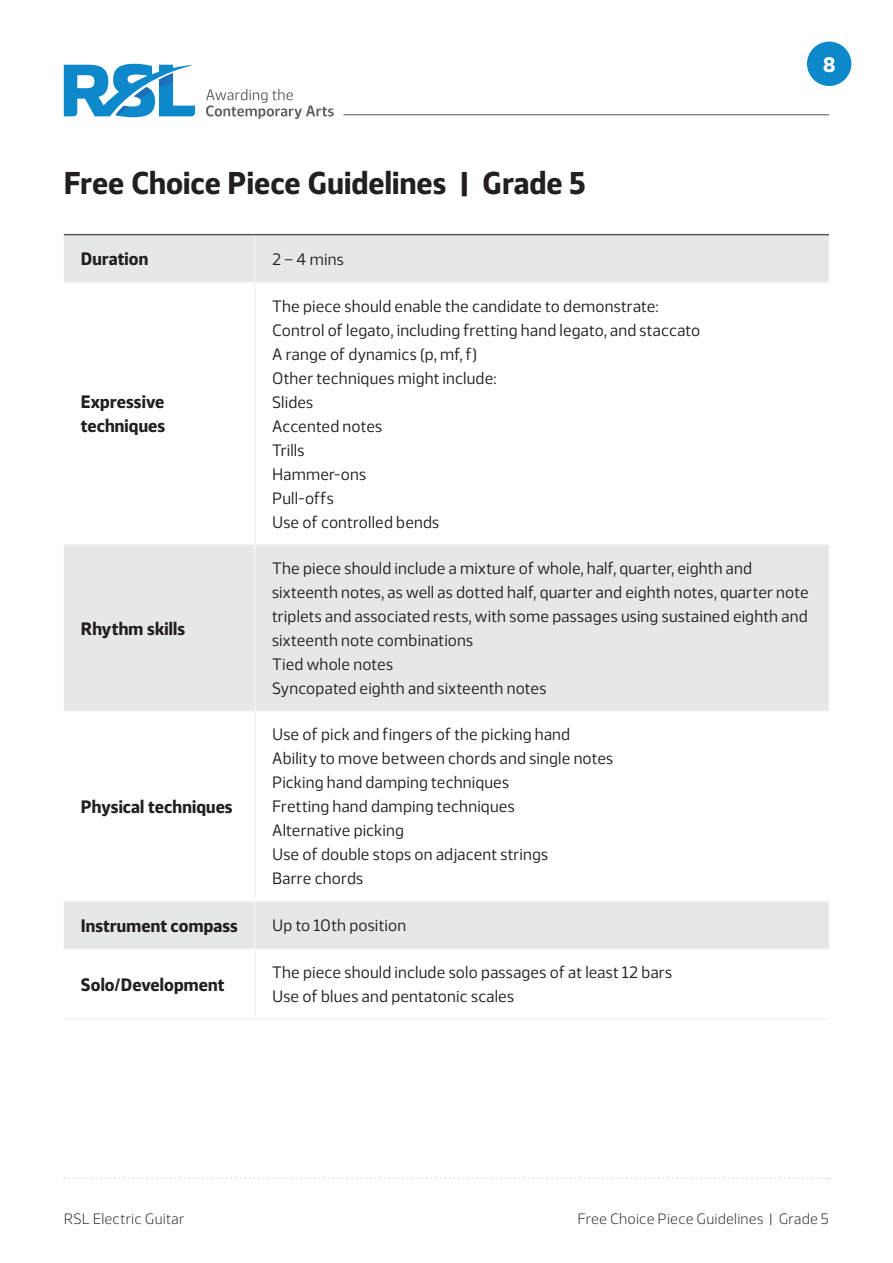
<style>
.page{position:relative;width:893px;height:1263px;background:#fff}
.page>*{position:absolute;margin:0;border:0;box-sizing:border-box;transform-origin:0 0}
.t1{font:700 31.5px "Webnar";letter-spacing:.005em;color:#231f20}
.t2{font:700 21px "Webnar";color:#fff}
.t3{font:700 18px/24px "Webnar";letter-spacing:.005em;color:#231f20}
.t4{font:16.5px/24px "Webnar";letter-spacing:.01em;color:#231f20}
.t5{font:300 15px "Webnar";letter-spacing:.01em;color:#231f20}
</style>
<div class="page">
<svg style="left:64px;top:64px;width:131px;height:53px"></svg>
<svg style="left:206px;top:89px;width:128px;height:30px"></svg>
<hr style="left:343px;top:114px;width:486px;height:1px;background:#57585a">
<svg style="left:64px;top:1177px;width:766px;height:2px"></svg>
<div style="left:807px;top:42px;width:44px;height:44px;background:#0c88cb;border-radius:50%"></div>
<div style="left:64px;top:235px;width:765px;height:46px;background:#e6e7e9"></div>
<svg style="left:64px;top:545px;width:765px;height:403px;fill:#e6e7e9"></svg>
<hr style="left:254px;top:235px;width:2px;height:46px;background:#f2f3f4">
<hr style="left:64px;top:281px;width:191px;height:2px;background:#f2f3f4">
<hr style="left:255px;top:281px;width:574px;height:2px;background:#f2f3f4">
<hr style="left:254px;top:283px;width:2px;height:261px;background:#f2f3f4">
<hr style="left:64px;top:544px;width:191px;height:1px;background:#f2f3f4">
<hr style="left:255px;top:544px;width:574px;height:1px;background:#f2f3f4">
<hr style="left:254px;top:545px;width:2px;height:165px;background:#f2f3f4">
<hr style="left:64px;top:710px;width:191px;height:2px;background:#f2f3f4">
<hr style="left:255px;top:710px;width:574px;height:2px;background:#f2f3f4">
<hr style="left:254px;top:712px;width:2px;height:189px;background:#f2f3f4">
<hr style="left:64px;top:901px;width:191px;height:1px;background:#f2f3f4">
<hr style="left:255px;top:901px;width:574px;height:1px;background:#f2f3f4">
<hr style="left:254px;top:902px;width:2px;height:46px;background:#f2f3f4">
<hr style="left:64px;top:948px;width:191px;height:2px;background:#f2f3f4">
<hr style="left:255px;top:948px;width:574px;height:2px;background:#f2f3f4">
<hr style="left:254px;top:950px;width:2px;height:68px;background:#f2f3f4">
<hr style="left:64px;top:1018px;width:191px;height:2px;background:#f2f3f4">
<hr style="left:255px;top:1018px;width:574px;height:2px;background:#f2f3f4">
<hr style="left:64px;top:234px;width:191px;height:1px;background:#57585a">
<hr style="left:255px;top:234px;width:574px;height:1px;background:#57585a">
<p class="t2" style="left:823px;top:48px;width:14px">8</p>
<p class="t1" style="left:64px;top:158px;width:524px">Free Choice Piece Guidelines | Grade 5</p>
<p class="t3" style="left:81px;top:246px;width:69px">Duration</p>
<p class="t4" style="left:272px;top:246px;width:73px">2 – 4 mins</p>
<p class="t3" style="left:81px;top:389px;width:86px">Expressive techniques</p>
<p class="t3" style="left:81px;top:615px;width:106px">Rhythm skills</p>
<p class="t3" style="left:81px;top:793px;width:153px">Physical techniques</p>
<p class="t4" style="left:272px;top:292px;width:388px">The piece should enable the candidate to demonstrate:</p>
<p class="t4" style="left:272px;top:316px;width:430px">Control of legato, including fretting hand legato, and staccato</p>
<p class="t4" style="left:272px;top:340px;width:207px">A range of dynamics (p, mf, f)</p>
<p class="t4" style="left:272px;top:364px;width:226px">Other techniques might include:</p>
<p class="t4" style="left:272px;top:388px;width:43px">Slides</p>
<p class="t4" style="left:272px;top:412px;width:112px">Accented notes</p>
<p class="t4" style="left:272px;top:436px;width:34px">Trills</p>
<p class="t4" style="left:272px;top:460px;width:95px">Hammer-ons</p>
<p class="t4" style="left:272px;top:484px;width:63px">Pull-offs</p>
<p class="t4" style="left:272px;top:508px;width:169px">Use of controlled bends</p>
<p class="t4" style="left:272px;top:555px;width:538px">The piece should include a mixture of whole, half, quarter, eighth and sixteenth notes, as well as dotted half, quarter and eighth notes, quarter note triplets and associated rests, with some passages using sustained eighth and sixteenth note combinations</p>
<p class="t4" style="left:272px;top:651px;width:123px">Tied whole notes</p>
<p class="t4" style="left:272px;top:675px;width:276px">Syncopated eighth and sixteenth notes</p>
<p class="t4" style="left:272px;top:721px;width:300px">Use of pick and fingers of the picking hand</p>
<p class="t4" style="left:272px;top:745px;width:343px">Ability to move between chords and single notes</p>
<p class="t4" style="left:272px;top:769px;width:239px">Picking hand damping techniques</p>
<p class="t4" style="left:272px;top:793px;width:244px">Fretting hand damping techniques</p>
<p class="t4" style="left:272px;top:817px;width:133px">Alternative picking</p>
<p class="t4" style="left:272px;top:841px;width:278px">Use of double stops on adjacent strings</p>
<p class="t4" style="left:272px;top:865px;width:93px">Barre chords</p>
<p class="t3" style="left:81px;top:912px;width:159px">Instrument compass</p>
<p class="t4" style="left:272px;top:912px;width:136px">Up to 10th position</p>
<p class="t3" style="left:81px;top:971px;width:145px">Solo/Development</p>
<p class="t4" style="left:272px;top:959px;width:402px">The piece should include solo passages of at least 12 bars</p>
<p class="t4" style="left:272px;top:983px;width:244px">Use of blues and pentatonic scales</p>
<p class="t5" style="left:64px;top:1207px;width:122px">RSL Electric Guitar</p>
<p class="t5" style="left:577px;top:1207px;width:253px">Free Choice Piece Guidelines | Grade 5</p>
</div>
